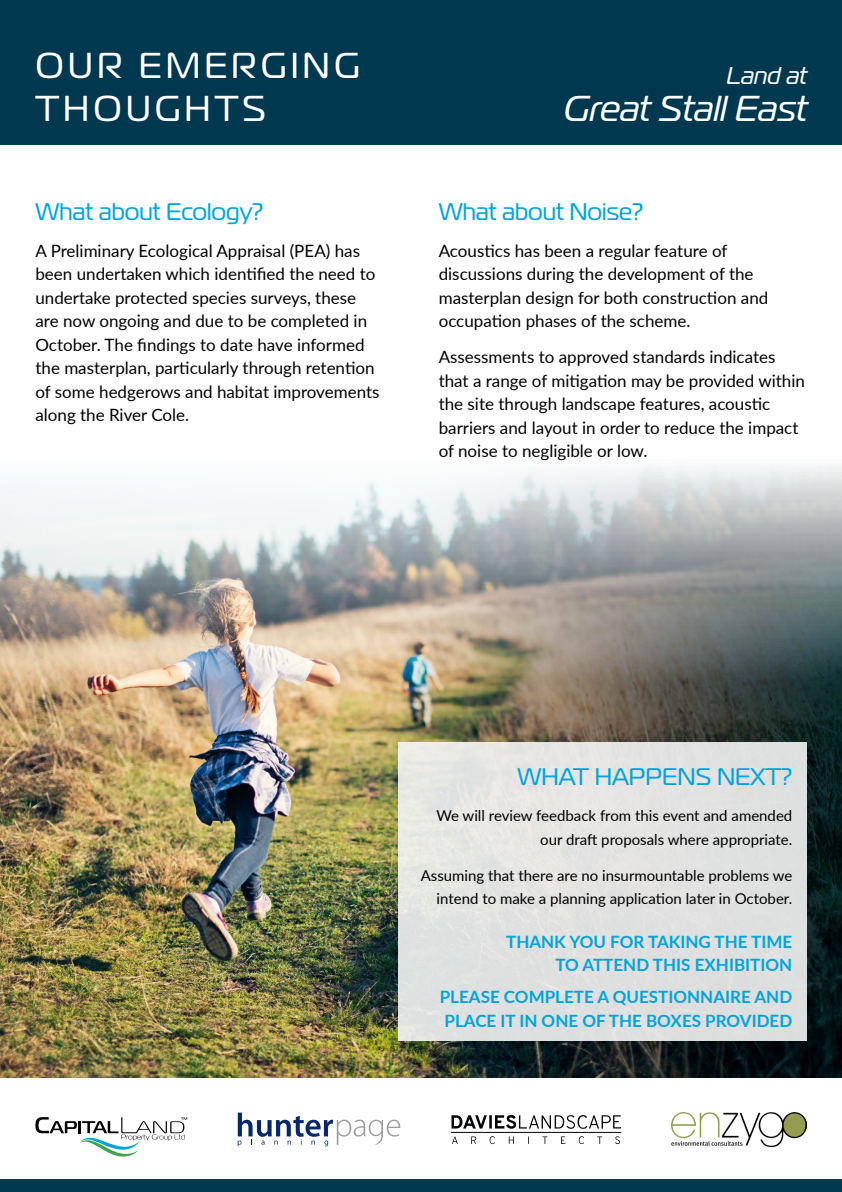
<style>
.page{position:relative;width:842px;height:1192px;background:#fff}
.page>*{position:absolute;margin:0;border:0;box-sizing:border-box;transform-origin:0 0}
.t1{font:36px/43.2px "Magistral";letter-spacing:.11em;color:#fff}
.t2{font:italic 36px "Magistral";color:#fff}
.t3{font:italic 24.25px "Magistral";color:#fff}
.t4{font:24px "Magistral";color:#00a4dd}
.t5{font:17px/23.5px "Lato";color:#000}
.t6{font:700 17px/23.5px "Lato";color:#00a4dd;text-align:right}
.t7{font:15px/23.5px "Lato";color:#000;text-align:right}
</style>
<div class="page">
<div style="left:0;top:0;width:842px;height:144px;background:#00384f"></div>
<div style="left:0;top:1180px;width:842px;height:12px;background:#00384f"></div>
<svg style="left:238px;top:1113px;width:162px;height:33px"></svg>
<svg style="left:35px;top:1117px;width:152px;height:40px"></svg>
<svg style="left:451px;top:1115px;width:170px;height:29px"></svg>
<img style="left:672px;top:1112px;width:134px;height:34px">
<img style="left:0;top:465px;width:842px;height:612px">
<div style="left:398px;top:743px;width:408px;height:298px;background:#e0e1e1"></div>
<h1 class="t1" style="left:36px;top:44px;width:326px">OUR EMERGING<br>THOUGHTS</h1>
<h3 class="t4" style="left:35px;top:197px;width:230px">What about Ecology?</h3>
<p class="t5" style="left:35px;top:238px;width:346px">A Preliminary Ecological Appraisal (PEA) has been undertaken which identified the need to undertake protected species surveys, these are now ongoing and due to be completed in October. The findings to date have informed the masterplan, particularly through retention of some hedgerows and habitat improvements along the River Cole.</p>
<h2 class="t3" style="left:726px;top:61px;width:82px">Land at</h2>
<h1 class="t2" style="left:563px;top:87px;width:245px">Great Stall East</h1>
<h3 class="t4" style="left:439px;top:197px;width:206px">What about Noise?</h3>
<p class="t5" style="left:439px;top:238px;width:331px">Acoustics has been a regular feature of discussions during the development of the masterplan design for both construction and occupation phases of the scheme.</p>
<p class="t5" style="left:439px;top:345px;width:368px">Assessments to approved standards indicates that a range of mitigation may be provided within the site through landscape features, acoustic barriers and layout in order to reduce the impact of noise to negligible or low.</p>
<h3 class="t4" style="left:517px;top:762px;width:276px">WHAT HAPPENS NEXT?</h3>
<p class="t7" style="left:436px;top:803px;width:357px">We will review feedback from this event and amended our draft proposals where appropriate.</p>
<p class="t7" style="left:421px;top:863px;width:373px">Assuming that there are no insurmountable problems we intend to make a planning application later in October.</p>
<p class="t6" style="left:506px;top:929px;width:288px">THANK YOU FOR TAKING THE TIME<br>TO ATTEND THIS EXHIBITION</p>
<p class="t6" style="left:440px;top:985px;width:354px;text-align:left">PLEASE COMPLETE A QUESTIONNAIRE AND<br>PLACE IT IN ONE OF THE BOXES PROVIDED</p>
</div>
